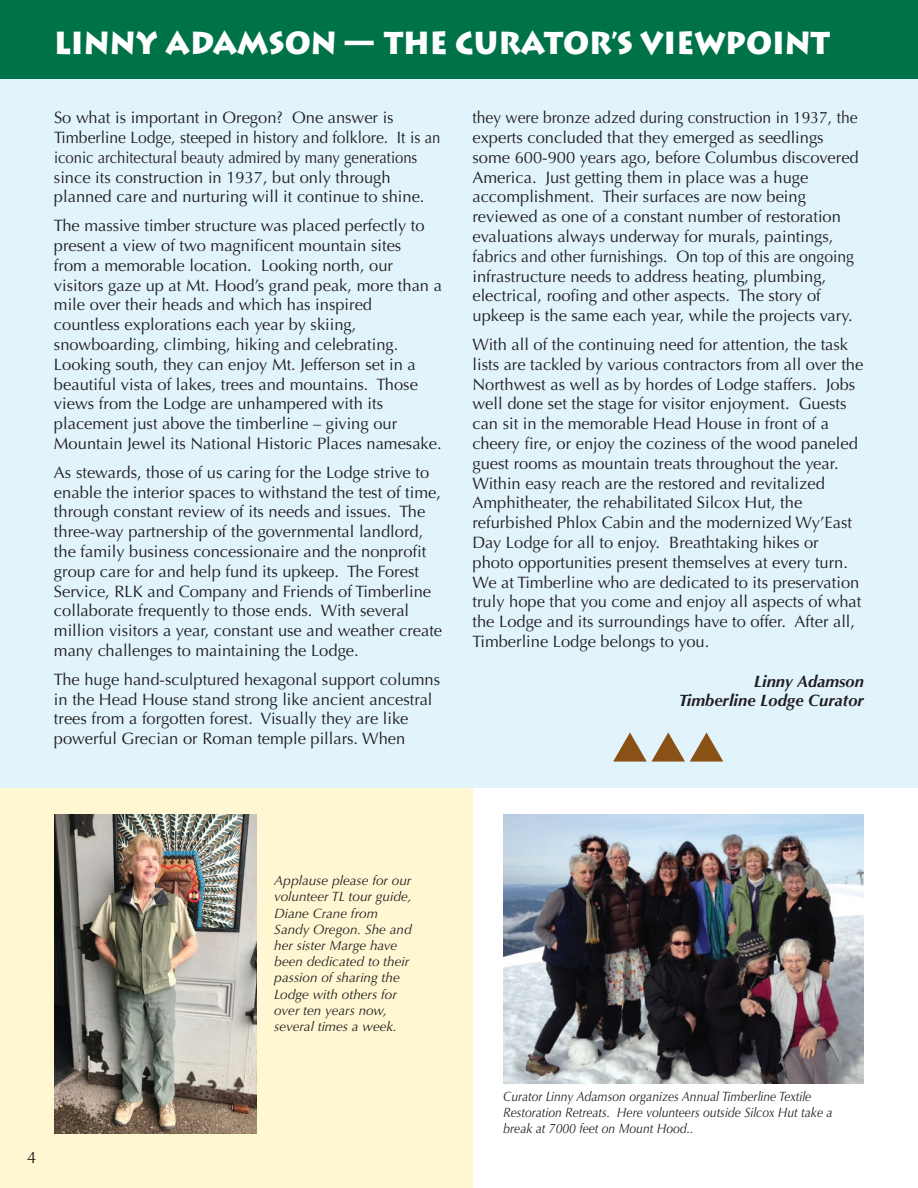
<style>
.page{position:relative;width:918px;height:1188px;background:#fff}
.page>*{position:absolute;margin:0;border:0;box-sizing:border-box;transform-origin:0 0}
.t1{font:900 31.5px "Lithos";color:#fff;scale:.92 1}
.t2{font:16.5px/19.8px "Optima";color:#231f20}
.t3{font:16.5px/19.8px "Optima";color:#231f20;scale:.95 1}
.t4{font:italic 700 16.5px/19.8px "Optima";color:#231f20;text-align:right}
.t5{font:italic 13.5px/16.2px "Optima";color:#231f20}
.t6{font:italic 13.5px/16.2px "Optima";color:#231f20;scale:.9 1}
</style>
<div class="page">
<div style="left:0;top:773px;width:472px;height:415px;background:#fef7d2"></div>
<div style="left:0;top:0;width:918px;height:788px;background:#e1f4fc"></div>
<div style="left:0;top:0;width:918px;height:80px;background:#007248"></div>
<img style="left:54px;top:814px;width:202px;height:320px">
<img style="left:503px;top:814px;width:361px;height:269px">
<svg style="left:613px;top:732px;width:110px;height:30px"></svg>
<h1 class="t1" style="left:54px;top:23px;width:845px">LINNY ADAMSON — THE CURATOR’S VIEWPOINT</h1>
<p class="t2" style="left:54px;top:108px;width:388px">So what is important in Oregon? One answer is Timberline Lodge, steeped in history and folklore. It is an iconic architectural beauty admired by many generations since its construction in 1937, but only through planned care and nurturing will it continue to shine.</p>
<p class="t2" style="left:54px;top:216px;width:390px">The massive timber structure was placed perfectly to present a view of two magnificent mountain sites<br>from a memorable location. Looking north, our visitors gaze up at Mt. Hood’s grand peak, more than a mile over their heads and which has inspired countless explorations each year by skiing, snowboarding, climbing, hiking and celebrating.<br>Looking south, they can enjoy Mt. Jefferson set in a beautiful vista of lakes, trees and mountains. Those views from the Lodge are unhampered with its placement just above the timberline – giving our Mountain Jewel its National Historic Places namesake.</p>
<p class="t2" style="left:54px;top:462px;width:390px">As stewards, those of us caring for the Lodge strive to enable the interior spaces to withstand the test of time, through constant review of its needs and issues. The three-way partnership of the governmental landlord, the family business concessionaire and the nonprofit group care for and help fund its upkeep. The Forest Service, RLK and Company and Friends of Timberline collaborate frequently to those ends. With several million visitors a year, constant use and weather create many challenges to maintaining the Lodge.</p>
<p class="t2" style="left:54px;top:669px;width:388px">The huge hand-sculptured hexagonal support columns in the Head House stand strong like ancient ancestral trees from a forgotten forest. Visually they are like powerful Grecian or Roman temple pillars. When</p>
<p class="t3" style="left:472px;top:108px;width:408px">they were bronze adzed during construction in 1937, the experts concluded that they emerged as seedlings some 600-900 years ago, before Columbus discovered America. Just getting them in place was a huge accomplishment. Their surfaces are now being reviewed as one of a constant number of restoration evaluations always underway for murals, paintings, fabrics and other furnishings. On top of this are ongoing infrastructure needs to address heating, plumbing, electrical, roofing and other aspects. The story of upkeep is the same each year, while the projects vary.</p>
<p class="t2" style="left:472px;top:335px;width:392px">With all of the continuing need for attention, the task lists are tackled by various contractors from all over the Northwest as well as by hordes of Lodge staffers. Jobs well done set the stage for visitor enjoyment. Guests can sit in the memorable Head House in front of a cheery fire, or enjoy the coziness of the wood paneled guest rooms as mountain treats throughout the year.<br>Within easy reach are the restored and revitalized Amphitheater, the rehabilitated Silcox Hut, the refurbished Phlox Cabin and the modernized Wy’East Day Lodge for all to enjoy. Breathtaking hikes or photo opportunities present themselves at every turn.<br>We at Timberline who are dedicated to its preservation truly hope that you come and enjoy all aspects of what the Lodge and its surroundings have to offer. After all, Timberline Lodge belongs to you.</p>
<p class="t4" style="left:679px;top:671px;width:187px">Linny Adamson<br>Timberline Lodge Curator</p>
<p class="t2" style="left:27px;top:1147px;width:11px">4</p>
<p class="t5" style="left:274px;top:873px;width:139px">Applause please for our volunteer TL tour guide,<br>Diane Crane from<br>Sandy Oregon. She and her sister Marge have been dedicated to their passion of sharing the<br>Lodge with others for over ten years now, several times a week.</p>
<p class="t6" style="left:503px;top:1088px;width:367px">Curator Linny Adamson organizes Annual Timberline Textile<br>Restoration Retreats. Here volunteers outside Silcox Hut take a break at 7000 feet on Mount Hood..</p>
</div>
